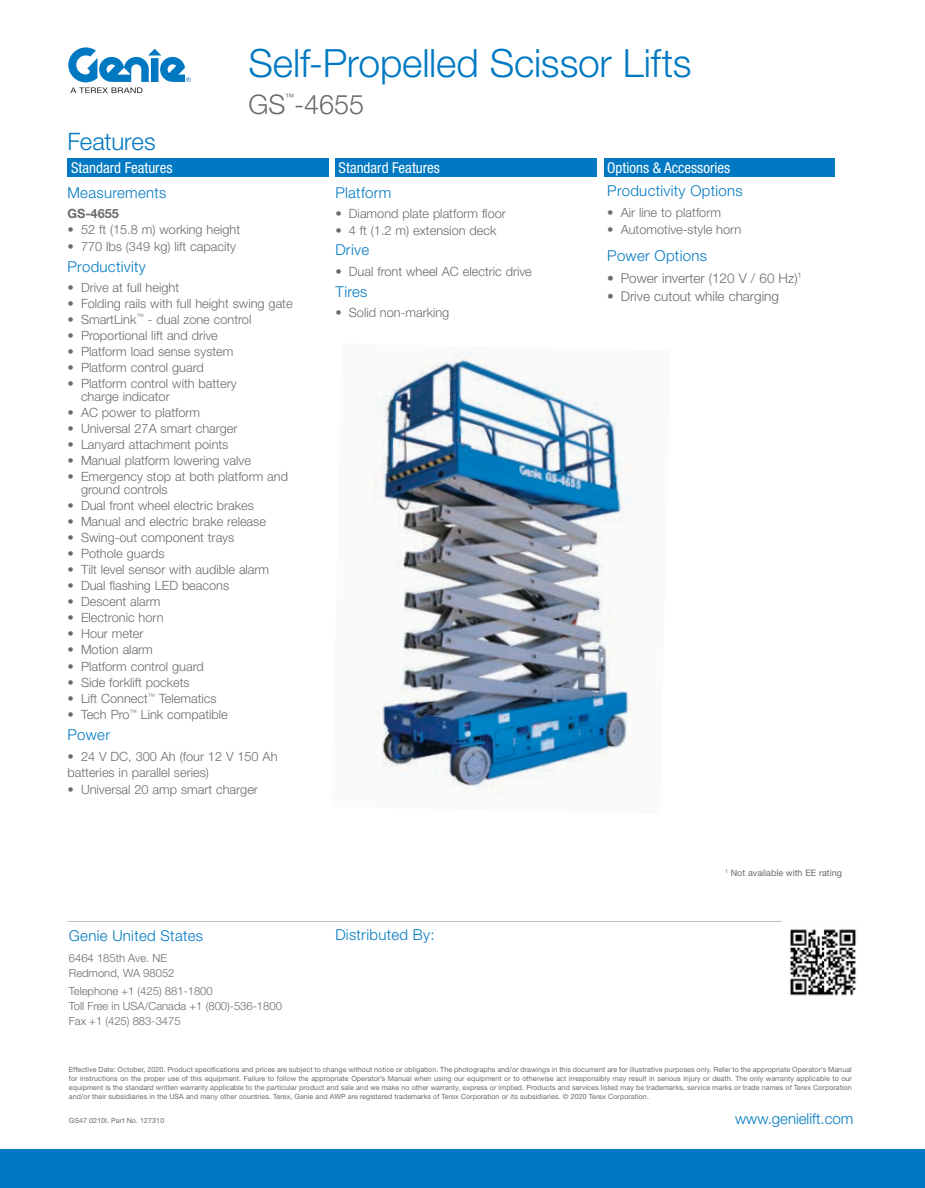
<style>
.page{position:relative;width:925px;height:1188px;background:#fff}
.page>*{position:absolute;margin:0;border:0;box-sizing:border-box;transform-origin:0 0}
.t1{font:300 39px "Helvetica Neue LT Std";letter-spacing:-.005em;color:#0079c2}
.t2{font:300 27px "Helvetica Neue LT Std";color:#6b6b68}
.t3{font:300 24px "Helvetica Neue LT Std";letter-spacing:-.01em;color:#0079c2}
.t4{font:300 15px "Helvetica Neue LT Std";letter-spacing:.02em;color:#0079c2}
.t5{font:condensed 15px "Helvetica Neue LT Std";color:#fff}
.t6{font:300 15px "Helvetica Neue LT Std";color:#0079c2}
.t7{font:300 13.5px "Helvetica Neue LT Std";color:#6b6b68}
.t8{font:300 12.75px/13.2px "Helvetica Neue LT Std";color:#6b6b68}
.t9{font:700 12.75px "Helvetica Neue LT Std";color:#6b6b68}
.t10{font:300 11.25px/15px "Helvetica Neue LT Std";color:#6b6b68}
.t11{font:9px "Helvetica Neue LT Std";color:#6b6b68}
.t12{font:condensed 8.7px "Helvetica Neue LT Std";color:#6b6b68}
.t13{font:7.2px/9px "Helvetica Neue LT Std";letter-spacing:.01em;color:#6b6b68;text-align:justify}
</style>
<div class="page">
<div style="left:0;top:1149px;width:925px;height:39px;background:#0079c2"></div>
<svg style="left:68px;top:47px;width:123px;height:46px"></svg>
<hr style="left:67px;top:921px;width:797px;height:1px;background:#c0bfbf">
<img style="left:790px;top:929px;width:66px;height:67px">
<img style="left:372px;top:347px;width:261px;height:448px">
<div style="left:604px;top:158px;width:230px;height:19px;background:#0079c2"></div>
<div style="left:335px;top:158px;width:261px;height:19px;background:#0079c2"></div>
<div style="left:68px;top:158px;width:261px;height:19px;background:#0079c2"></div>
<h1 class="t1" style="left:249px;top:39px;width:444px">Self-Propelled Scissor Lifts</h1>
<h3 class="t3" style="left:67px;top:127px;width:90px">Features</h3>
<p class="t12" style="left:286px;top:92px;width:10px">™</p>
<h2 class="t2" style="left:249px;top:88px;width:117px">GS -4655</h2>
<p class="t5" style="left:71px;top:159px;width:103px">Standard Features</p>
<p class="t5" style="left:339px;top:159px;width:103px">Standard Features</p>
<p class="t5" style="left:607px;top:159px;width:124px">Options &amp; Accessories</p>
<p class="t4" style="left:335px;top:183px;width:57px">Platform</p>
<p class="t8" style="left:335px;top:207px;width:172px">• Diamond plate platform floor</p>
<p class="t8" style="left:335px;top:223px;width:163px">• 4 ft (1.2 m) extension deck</p>
<p class="t4" style="left:335px;top:241px;width:35px">Drive</p>
<p class="t8" style="left:335px;top:265px;width:198px">• Dual front wheel AC electric drive</p>
<p class="t4" style="left:335px;top:282px;width:34px">Tires</p>
<p class="t8" style="left:335px;top:306px;width:115px">• Solid non-marking</p>
<p class="t5" style="left:339px;top:159px;width:124px">Options &amp; Accessories</p>
<p class="t4" style="left:607px;top:182px;width:137px">Productivity Options</p>
<p class="t8" style="left:607px;top:206px;width:115px">• Air line to platform</p>
<p class="t8" style="left:607px;top:222px;width:136px">• Automotive-style horn</p>
<p class="t4" style="left:607px;top:247px;width:101px">Power Options</p>
<p class="t7" style="left:607px;top:270px;width:196px">• Power inverter (120 V / 60 Hz)<sup>1</sup></p>
<p class="t7" style="left:607px;top:288px;width:173px">• Drive cutout while charging</p>
<p class="t4" style="left:68px;top:183px;width:100px">Measurements</p>
<p class="t9" style="left:68px;top:206px;width:53px">GS-4655</p>
<p class="t8" style="left:68px;top:223px;width:174px">• 52 ft (15.8 m) working height</p>
<p class="t8" style="left:68px;top:240px;width:170px">• 770 lbs (349 kg) lift capacity</p>
<p class="t4" style="left:68px;top:257px;width:80px">Productivity</p>
<p class="t8" style="left:68px;top:280px;width:113px">• Drive at full height</p>
<p class="t8" style="left:68px;top:296px;width:227px">• Folding rails with full height swing gate</p>
<p class="t8" style="left:68px;top:312px;width:185px">• SmartLink<sup>™</sup> - dual zone control</p>
<p class="t8" style="left:67px;top:328px;width:152px">• Proportional lift and drive</p>
<p class="t8" style="left:67px;top:344px;width:167px">• Platform load sense system</p>
<p class="t8" style="left:67px;top:360px;width:138px">• Platform control guard</p>
<p class="t8" style="left:81px;top:376px;width:157px;text-indent:-14px">• Platform control with battery charge indicator</p>
<p class="t8" style="left:67px;top:405px;width:134px">• AC power to platform</p>
<p class="t8" style="left:67px;top:421px;width:171px">• Universal 27A smart charger</p>
<p class="t8" style="left:67px;top:437px;width:162px">• Lanyard attachment points</p>
<p class="t8" style="left:67px;top:453px;width:185px">• Manual platform lowering valve</p>
<p class="t8" style="left:81px;top:469px;width:209px;text-indent:-14px">• Emergency stop at both platform and ground controls</p>
<p class="t8" style="left:67px;top:499px;width:188px">• Dual front wheel electric brakes</p>
<p class="t8" style="left:67px;top:515px;width:200px">• Manual and electric brake release</p>
<p class="t8" style="left:67px;top:530px;width:168px">• Swing-out component trays</p>
<p class="t8" style="left:67px;top:546px;width:99px">• Pothole guards</p>
<p class="t8" style="left:67px;top:562px;width:203px">• Tilt level sensor with audible alarm</p>
<p class="t8" style="left:67px;top:578px;width:163px">• Dual flashing LED beacons</p>
<p class="t8" style="left:67px;top:594px;width:94px">• Descent alarm</p>
<p class="t8" style="left:67px;top:610px;width:98px">• Electronic horn</p>
<p class="t8" style="left:67px;top:626px;width:77px">• Hour meter</p>
<p class="t8" style="left:67px;top:643px;width:87px">• Motion alarm</p>
<p class="t8" style="left:67px;top:659px;width:138px">• Platform control guard</p>
<p class="t8" style="left:67px;top:676px;width:124px">• Side forklift pockets</p>
<p class="t8" style="left:67px;top:692px;width:151px">• Lift Connect<sup>™</sup> Telematics</p>
<p class="t8" style="left:67px;top:708px;width:162px">• Tech Pro<sup>™</sup> Link compatible</p>
<p class="t4" style="left:68px;top:726px;width:44px">Power</p>
<p class="t8" style="left:68px;top:748px;width:211px;line-height:16.5px">• 24 V DC, 300 Ah (four 12 V 150 Ah batteries in parallel series)</p>
<p class="t8" style="left:68px;top:782px;width:192px">• Universal 20 amp smart charger</p>
<p class="t4" style="left:69px;top:927px;width:136px">Genie United States</p>
<p class="t10" style="left:69px;top:950px;width:107px">6464 185th Ave. NE<br>Redmond, WA 98052</p>
<p class="t10" style="left:69px;top:983px;width:215px">Telephone +1 (425) 881-1800<br>Toll Free in USA/Canada +1 (800)-536-1800<br>Fax +1 (425) 883-3475</p>
<p class="t4" style="left:335px;top:925px;width:101px">Distributed By:</p>
<p class="t11" style="left:725px;top:867px;width:118px"><sup>1</sup> Not available with EE rating</p>
<p class="t13" style="left:69px;top:1065px;width:784px">Effective Date: October, 2020. Product specifications and prices are subject to change without notice or obligation. The photographs and/or drawings in this document are for illustrative purposes only. Refer to the appropriate Operator’s Manual for instructions on the proper use of this equipment. Failure to follow the appropriate Operator’s Manual when using our equipment or to otherwise act irresponsibly may result in serious injury or death. The only warranty applicable to our equipment is the standard written warranty applicable to the particular product and sale and we make no other warranty, express or implied. Products and services listed may be trademarks, service marks or trade names of Terex Corporation and/or their subsidiaries in the USA and many other countries. Terex, Genie and AWP are registered trademarks of Terex Corporation or its subsidiaries. © 2020 Terex Corporation.</p>
<p class="t13" style="left:69px;top:1116px;width:97px">GS47 0210I. Part No. 127310</p>
<p class="t6" style="left:735px;top:1109px;width:120px">www.genielift.com</p>
</div>
